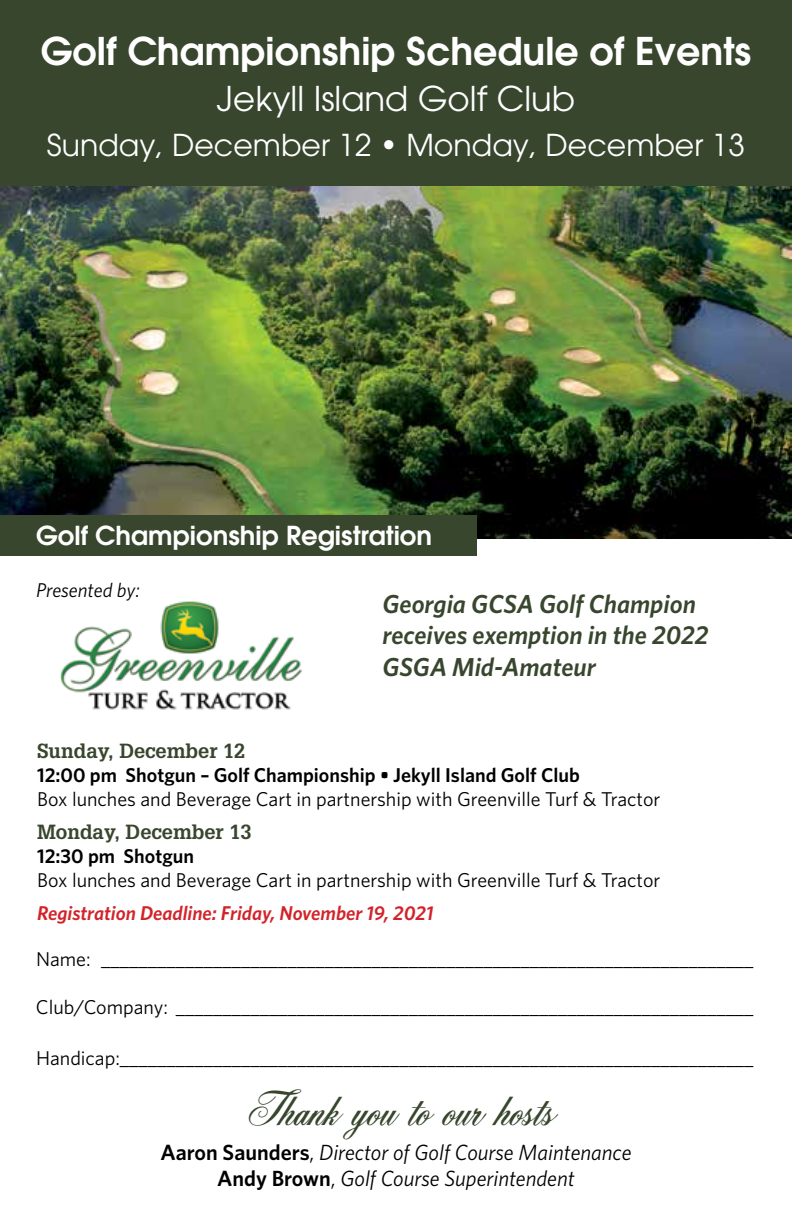
<style>
.page{position:relative;width:792px;height:1224px;background:#fff}
.page>*{position:absolute;margin:0;border:0;box-sizing:border-box;transform-origin:0 0}
.t1{font:46px "Cursive";color:#38462e}
.t2{font:600 38px "Avant Garde";color:#fff}
.t3{font:34px "Avant Garde";color:#fff}
.t4{font:30px "Avant Garde";color:#fff}
.t5{font:italic 600 26px/31.2px "Whitney";color:#38462e}
.t6{font:600 26px "Avant Garde";color:#fff}
.t7{font:italic 22px/26px "Whitney";color:#000;text-align:center}
.t8{font:20px "Whitney";color:#000}
.t9{font:600 20px "Whitney";color:#000}
.t10{font:italic 600 20px "Whitney";color:#d2232a}
.t11{font:700 20px "Glypha LT Std";color:#38462e}
.t12{font:italic 20px "Whitney";color:#000}
.s1{font-weight:600;font-style:normal}
.s2{font-style:normal}
</style>
<div class="page">
<img style="left:0;top:186px;width:792px;height:353px">
<div style="left:0;top:516px;width:476px;height:40px;background:#38462e"></div>
<div style="left:0;top:0;width:792px;height:186px;background:#38462e"></div>
<img style="left:60px;top:601px;width:242px;height:109px">
<h2 class="t2" style="left:41px;top:26px;width:712px">Golf Championship Schedule of Events</h2>
<h3 class="t3" style="left:217px;top:79px;width:360px">Jekyll Island Golf Club</h3>
<h3 class="t4" style="left:47px;top:127px;width:700px">Sunday, December 12 • Monday, December 13</h3>
<h3 class="t6" style="left:36px;top:519px;width:398px">Golf Championship Registration</h3>
<p class="t12" style="left:36px;top:576px;width:105px">Presented by:</p>
<h3 class="t5" style="left:382px;top:588px;width:327px">Georgia GCSA Golf Champion receives exemption in the 2022<br>GSGA Mid-Amateur</h3>
<p class="t11" style="left:37px;top:738px;width:210px">Sunday, December 12</p>
<p class="t9" style="left:37px;top:762px;width:544px">12:00 pm Shotgun – Golf Championship • Jekyll Island Golf Club</p>
<p class="t8" style="left:37px;top:786px;width:625px">Box lunches and Beverage Cart in partnership with Greenville Turf &amp; Tractor</p>
<p class="t11" style="left:37px;top:819px;width:216px">Monday, December 13</p>
<p class="t9" style="left:37px;top:843px;width:159px">12:30 pm Shotgun</p>
<p class="t8" style="left:37px;top:867px;width:625px">Box lunches and Beverage Cart in partnership with Greenville Turf &amp; Tractor</p>
<p class="t10" style="left:37px;top:900px;width:398px">Registration Deadline: Friday, November 19, 2021</p>
<p class="t8" style="left:36px;top:946px;width:719px">Name: ______________________________________________________________________</p>
<p class="t8" style="left:36px;top:994px;width:719px">Club/Company: ______________________________________________________________</p>
<p class="t8" style="left:36px;top:1045px;width:719px">Handicap:____________________________________________________________________</p>
<h1 class="t1" style="left:242px;top:1087px;width:310px">Thank you to our hosts</h1>
<p class="t7" style="left:160px;top:1139px;width:473px"><span class="s1">Aaron Saunders</span><span class="s2">,</span> Director of Golf Course Maintenance<br><span class="s1">Andy Brown</span><span class="s2">,</span> Golf Course Superintendent</p>
</div>
